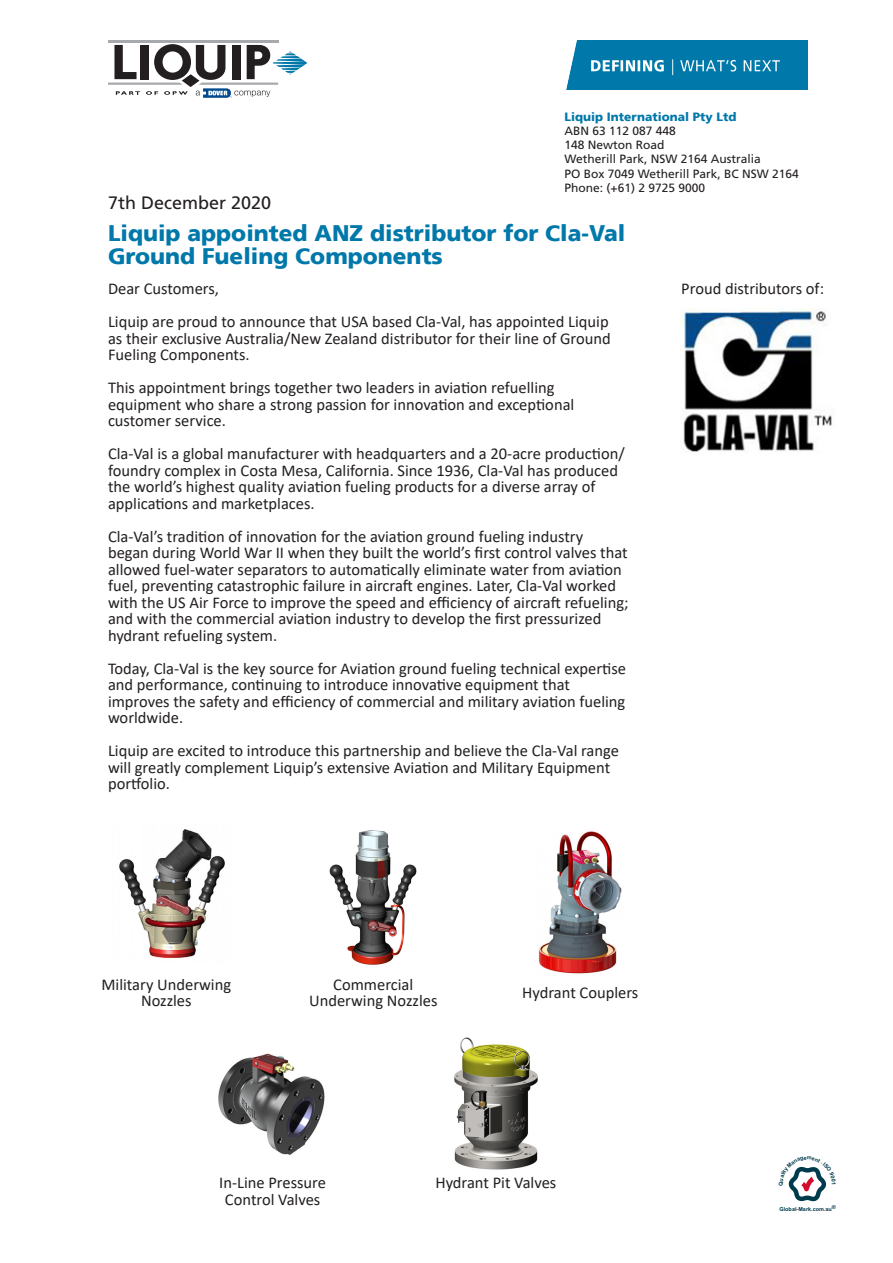
<style>
.page{position:relative;width:893px;height:1263px;background:#fff}
.page>*{position:absolute;margin:0;border:0;box-sizing:border-box;transform-origin:0 0}
.t1{font:900 22.5px "Frutiger LT Std";color:#0078aa}
.t2{font:18px "Frutiger LT Std";color:#231f20}
.t3{font:16.5px/16.5px "Calibri";color:#231f20}
.t4{font:12px/14.2px "Frutiger LT Std";color:#231f20}
.t5{font:900 12px "Frutiger LT Std";color:#0078aa}
.t6{font:700 5.55px "Arial";color:#003b4d}
.s1{color:#d30d2b}
</style>
<div class="page">
<img style="left:566px;top:40px;width:241px;height:50px">
<hr style="left:108px;top:40px;width:170px;height:2px;background:#a7a9ac">
<svg style="left:108px;top:44px;width:199px;height:54px"></svg>
<img style="left:680px;top:308px;width:152px;height:144px">
<img style="left:119px;top:829px;width:106px;height:129px">
<img style="left:329px;top:830px;width:88px;height:135px">
<img style="left:538px;top:831px;width:84px;height:143px">
<img style="left:454px;top:1037px;width:84px;height:133px">
<img style="left:218px;top:1053px;width:107px;height:102px">
<svg style="left:788px;top:1166px;width:39px;height:36px"></svg>
<p class="t2" style="left:108px;top:192px;width:165px">7th December 2020</p>
<p class="t5" style="left:564px;top:109px;width:173px">Liquip International Pty Ltd</p>
<p class="t4" style="left:564px;top:124px;width:236px">ABN 63 112 087 448<br>148 Newton Road<br>Wetherill Park, NSW 2164 Australia<br>PO Box 7049 Wetherill Park, BC NSW 2164<br>Phone: (+61) 2 9725 9000</p>
<p class="t1" style="left:108px;top:220px;width:519px">Liquip appointed ANZ distributor for Cla-Val</p>
<p class="t1" style="left:108px;top:242px;width:336px">Ground Fueling Components</p>
<p class="t3" style="left:108px;top:280px;width:112px">Dear Customers,</p>
<p class="t3" style="left:108px;top:313px;width:504px">Liquip are proud to announce that USA based Cla-Val, has appointed Liquip as their exclusive Australia/New Zealand distributor for their line of Ground<br>Fueling Components.</p>
<p class="t3" style="left:108px;top:379px;width:468px">This appointment brings together two leaders in aviation refuelling equipment who share a strong passion for innovation and exceptional customer service.</p>
<p class="t3" style="left:108px;top:445px;width:518px">Cla-Val is a global manufacturer with headquarters and a 20-acre production/ foundry complex in Costa Mesa, California. Since 1936, Cla-Val has produced the world’s highest quality aviation fueling products for a diverse array of applications and marketplaces.</p>
<p class="t3" style="left:108px;top:527px;width:522px">Cla-Val’s tradition of innovation for the aviation ground fueling industry<br>began during World War II when they built the world’s first control valves that allowed fuel-water separators to automatically eliminate water from aviation fuel, preventing catastrophic failure in aircraft engines. Later, Cla-Val worked with the US Air Force to improve the speed and efficiency of aircraft refueling; and with the commercial aviation industry to develop the first pressurized hydrant refueling system.</p>
<p class="t3" style="left:108px;top:659px;width:519px">Today, Cla-Val is the key source for Aviation ground fueling technical expertise and performance, continuing to introduce innovative equipment that improves the safety and efficiency of commercial and military aviation fueling worldwide.</p>
<p class="t3" style="left:108px;top:742px;width:512px">Liquip are excited to introduce this partnership and believe the Cla-Val range will greatly complement Liquip’s extensive Aviation and Military Equipment portfolio.</p>
<p class="t3" style="left:681px;top:280px;width:144px">Proud distributors of:</p>
<p class="t3" style="left:101px;top:975px;width:131px;text-align:center">Military Underwing<br>Nozzles</p>
<p class="t3" style="left:309px;top:975px;width:130px;text-align:center">Commercial<br>Underwing Nozzles</p>
<p class="t3" style="left:522px;top:984px;width:118px">Hydrant Couplers</p>
<p class="t3" style="left:219px;top:1174px;width:108px">In-Line Pressure</p>
<p class="t3" style="left:435px;top:1174px;width:122px">Hydrant Pit Valves</p>
<p class="t3" style="left:225px;top:1191px;width:97px">Control Valves</p>
<p class="t6" style="left:779px;top:1205px;width:58px">Global<span class="s1">-</span>Mark<span class="s1">.</span>com<span class="s1">.</span>au®</p>
</div>
